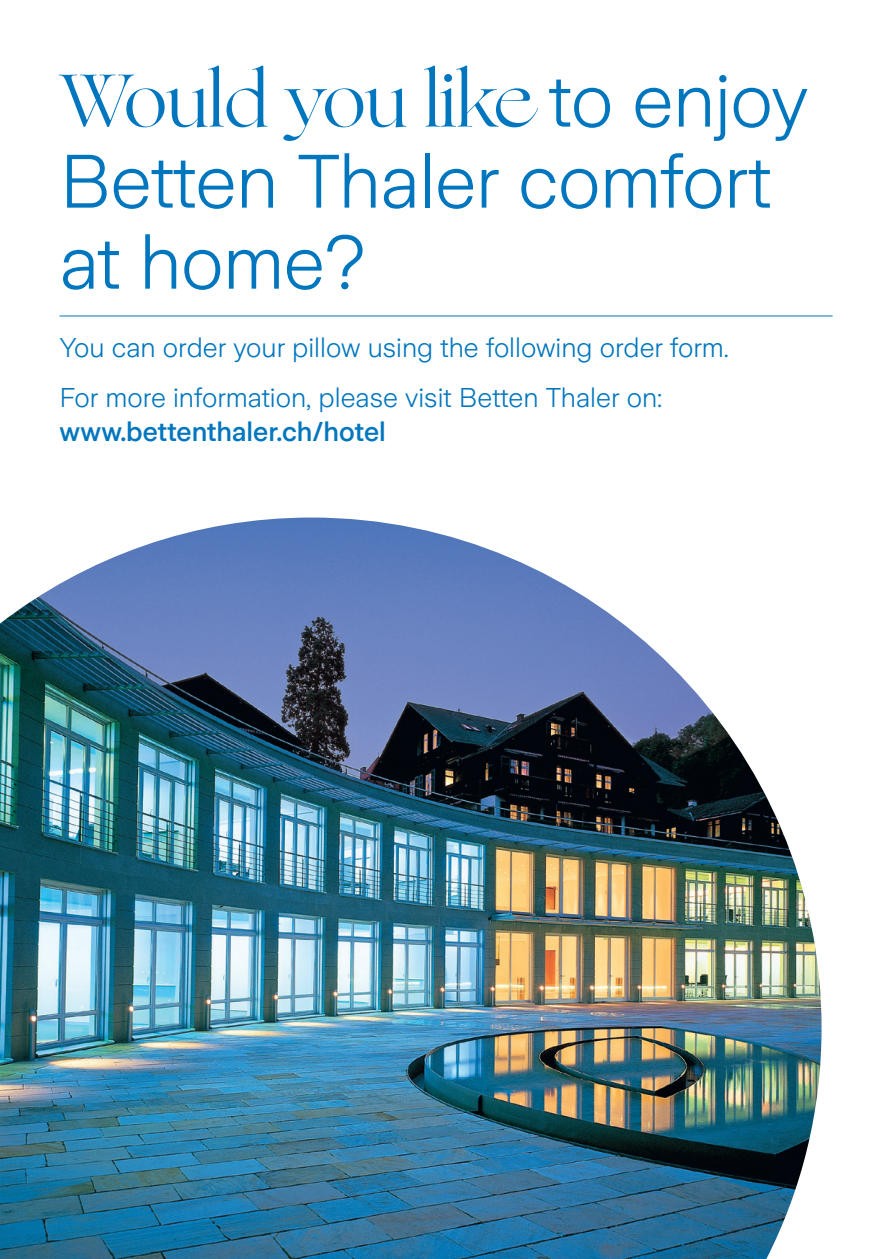
<style>
.page{position:relative;width:893px;height:1259px;background:#fff}
.page>*{position:absolute;margin:0;border:0;box-sizing:border-box;transform-origin:0 0}
.t1{font:300 75px/81px "Zurich Sans";letter-spacing:-.005em;color:#0076be}
.t2{font:75px "Ogg";letter-spacing:-.005em;color:#0076be}
.t3{font:300 27px/50.1px "Zurich Sans";color:#0076be}
.t4{font:500 27px "Zurich Sans";color:#0076be}
.s1{font-family:"Zurich Sans";font-weight:300}
</style>
<div class="page">
<hr style="left:60px;top:315px;width:773px;height:1px;background:#0076be">
<img style="left:0;top:517px;width:821px;height:742px">
<h1 class="t2" style="left:60px;top:45px;width:750px">Would you like <span class="s1">to enjoy</span></h1>
<h1 class="t1" style="left:60px;top:141px;width:713px">Betten Thaler comfort at home?</h1>
<p class="t3" style="left:60px;top:323px;width:671px">You can order your pillow using the following order form.<br>For more information, please visit Betten Thaler on:</p>
<p class="t4" style="left:60px;top:416px;width:328px">www.bettenthaler.ch/hotel</p>
</div>
